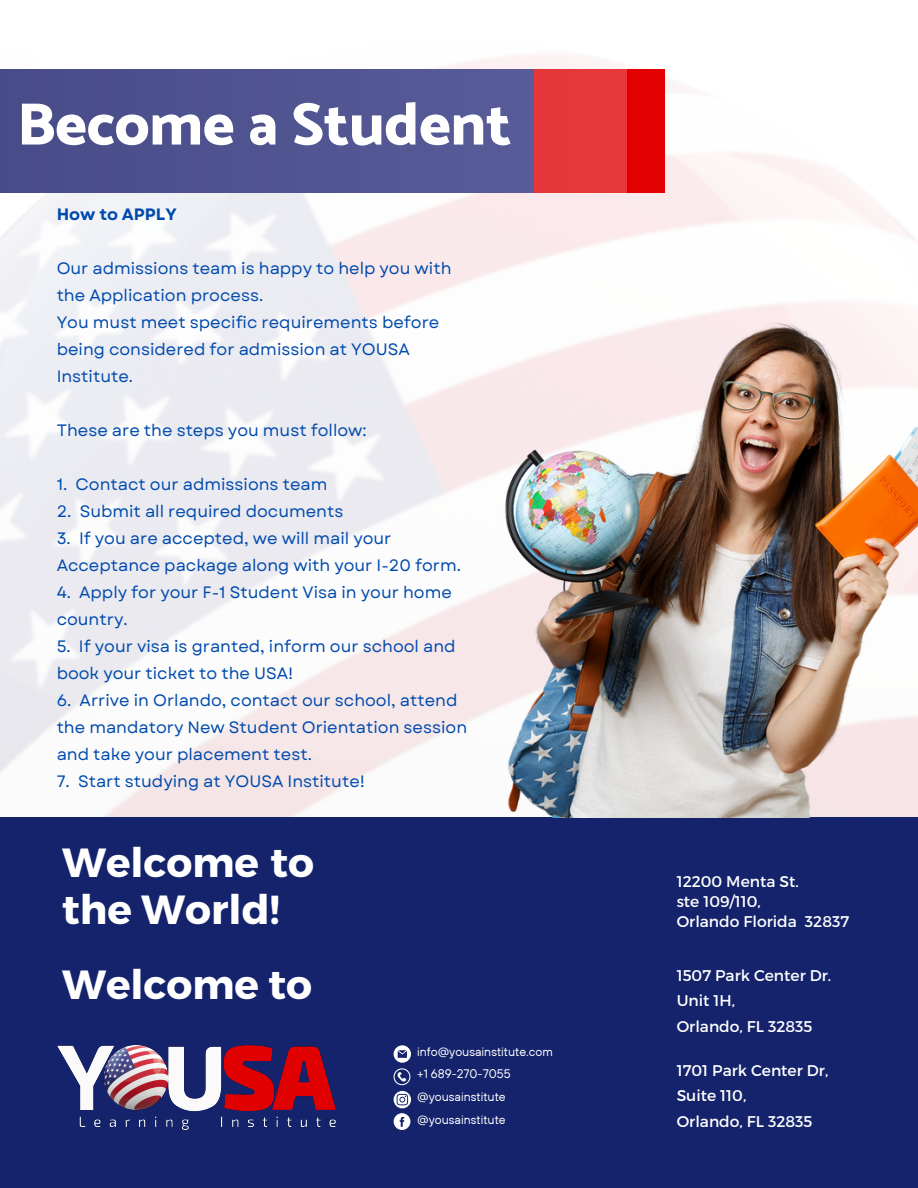
<style>
.page{position:relative;width:918px;height:1188px;background:#fff}
.page>*{position:absolute;margin:0;border:0;box-sizing:border-box;transform-origin:0 0}
.t1{font:800 60.15px "Catamaran";color:#fff}
.t2{font:700 40.65px/47.2px "Montserrat";color:#fff}
.t3{font:16.5px/27px "Garet";color:#004aad}
.t4{font:700 16.5px "Garet";color:#004aad}
.t5{font:15.45px/25.3px "Montserrat";color:#fff}
.t6{font:12.45px "TT Hoves";color:#fff}
</style>
<div class="page">
<img style="left:0;top:55px;width:917px;height:762px">
<div style="left:534px;top:69px;width:131px;height:123px;background:#e20001"></div>
<svg style="left:0;top:69px;width:626px;height:123px;fill:#51528f"></svg>
<div style="left:0;top:817px;width:918px;height:371px;background:#14236c"></div>
<img style="left:58px;top:1045px;width:278px;height:85px">
<svg style="left:394px;top:1045px;width:16px;height:17px"></svg>
<svg style="left:394px;top:1068px;width:16px;height:17px"></svg>
<svg style="left:394px;top:1091px;width:17px;height:39px"></svg>
<img style="left:314px;top:249px;width:604px;height:568px">
<p class="t1" style="left:17px;top:89px;width:496px">Become a Student</p>
<p class="t4" style="left:57px;top:202px;width:122px">How to APPLY</p>
<h2 class="t3" style="left:57px;top:255px;width:396px">Our admissions team is happy to help you with the Application process.<br>You must meet specific requirements before being considered for admission at YOUSA Institute.</h2>
<h2 class="t3" style="left:57px;top:417px;width:312px">These are the steps you must follow:</h2>
<p class="t3" style="left:57px;top:471px;width:272px">1. Contact our admissions team</p>
<p class="t3" style="left:57px;top:498px;width:288px">2. Submit all required documents</p>
<p class="t3" style="left:57px;top:525px;width:406px">3. If you are accepted, we will mail your<br>Acceptance package along with your I-20 form.</p>
<p class="t3" style="left:57px;top:579px;width:397px">4. Apply for your F-1 Student Visa in your home country.</p>
<p class="t3" style="left:57px;top:633px;width:400px">5. If your visa is granted, inform our school and book your ticket to the USA!</p>
<p class="t3" style="left:57px;top:687px;width:412px">6. Arrive in Orlando, contact our school, attend the mandatory New Student Orientation session and take your placement test.</p>
<p class="t3" style="left:57px;top:768px;width:310px">7. Start studying at YOUSA Institute!</p>
<p class="t2" style="left:62px;top:837px;width:254px">Welcome to the World!</p>
<p class="t2" style="left:62px;top:958px;width:252px">Welcome to</p>
<h1 class="t6" style="left:417px;top:1043px;width:137px">info@yousainstitute.com</h1>
<h3 class="t6" style="left:417px;top:1066px;width:95px">+1 689-270-7055</h3>
<h4 class="t6" style="left:417px;top:1089px;width:90px">@yousainstitute</h4>
<h4 class="t6" style="left:417px;top:1111px;width:90px">@yousainstitute</h4>
<p class="t5" style="left:677px;top:871px;width:174px;line-height:20.2px">12200 Menta St.<br>ste 109/110,<br>Orlando Florida 32837</p>
<p class="t5" style="left:677px;top:962px;width:156px">1507 Park Center Dr.<br>Unit 1H,<br>Orlando, FL 32835</p>
<p class="t5" style="left:677px;top:1057px;width:153px">1701 Park Center Dr,<br>Suite 110,<br>Orlando, FL 32835</p>
</div>
